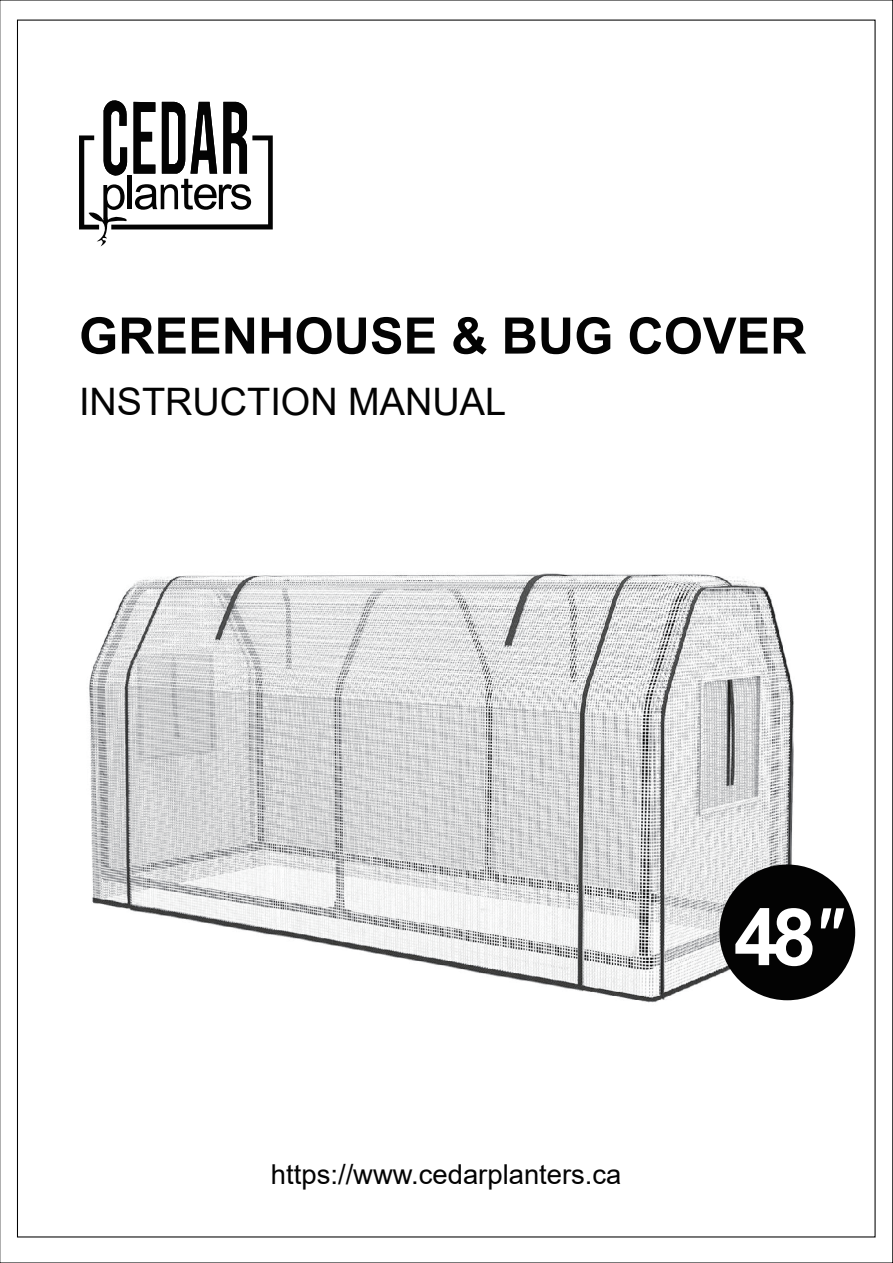
<style>
.page{position:relative;width:893px;height:1263px;background:#fff}
.page>*{position:absolute;margin:0;border:0;box-sizing:border-box;transform-origin:0 0}
.t1{font:700 79.35px "Arial";color:#fff}
.t2{font:700 50.4px "Arial";color:#030303}
.t3{font:37.8px "Arial";color:#030303}
.t4{font:27.45px "Arial";color:#030303}
.s1{font-weight:400;font-style:italic}
</style>
<div class="page">
<svg style="left:79px;top:100px;width:194px;height:146px"></svg>
<img style="left:89px;top:573px;width:713px;height:430px">
<div style="left:719px;top:864px;width:136px;height:136px;background:#030303;border-radius:50%"></div>
<h2 class="t2" style="left:79px;top:300px;width:729px">GREENHOUSE &amp; BUG COVER</h2>
<h3 class="t3" style="left:79px;top:375px;width:428px">INSTRUCTION MANUAL</h3>
<p class="t4" style="left:271px;top:1155px;width:352px">https://www.cedarplanters.ca</p>
<h1 class="t1" style="left:734px;top:881px;width:106px">48<span class="s1">"</span></h1>
</div>
